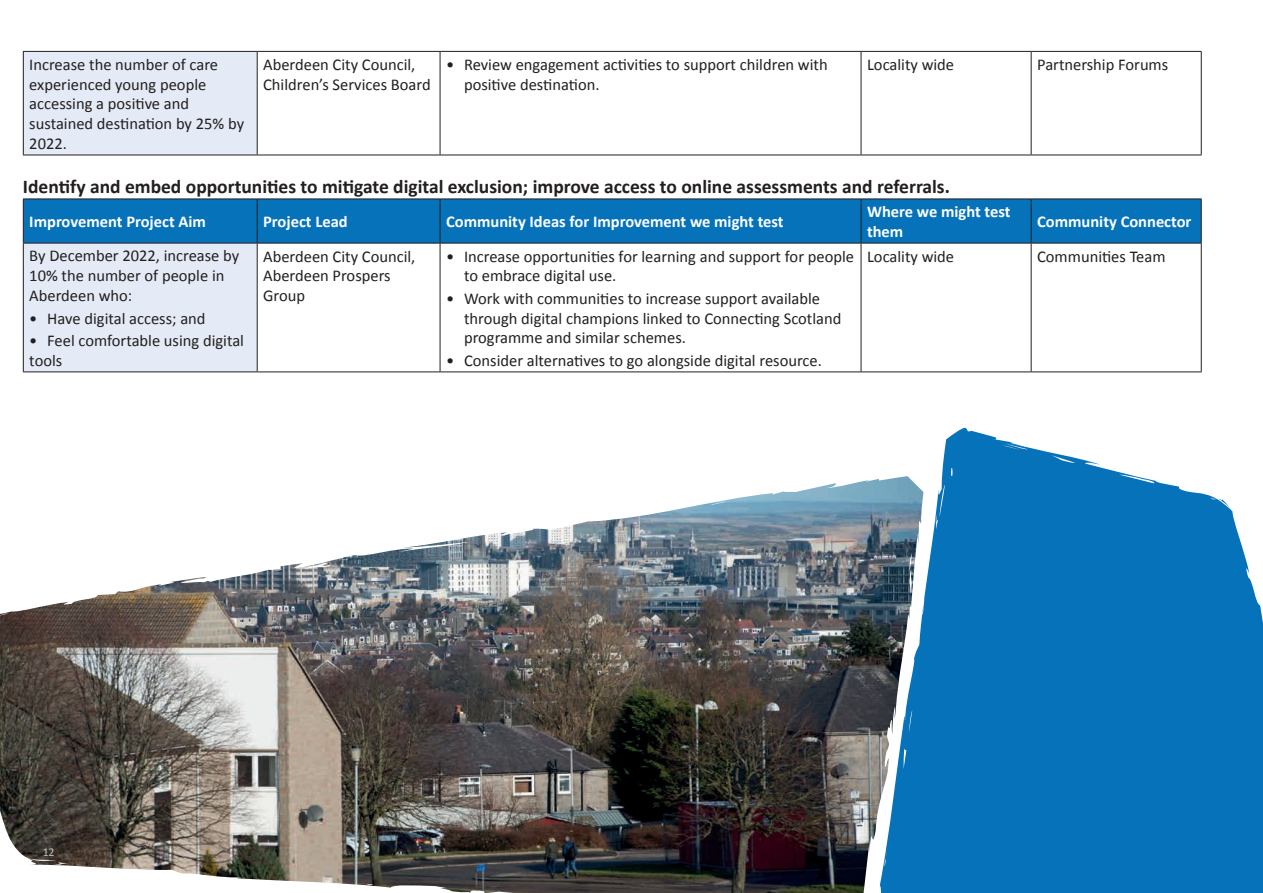
<style>
.page{position:relative;width:1263px;height:893px;background:#fff}
.page>*{position:absolute;margin:0;border:0;box-sizing:border-box;transform-origin:0 0}
.t1{font:700 19.5px "Calibri";color:#231f20}
.t2{font:16.5px/19.8px "Calibri";color:#231f20}
.t3{font:700 16.5px/19.8px "Calibri";color:#fff}
.t4{font:12px "Calibri";color:#fff}
</style>
<div class="page">
<div style="left:23px;top:51px;width:234px;height:104px;background:#e5ebf6"></div>
<hr style="left:23px;top:51px;width:234px;height:1px;background:#231f20">
<hr style="left:23px;top:52px;width:1px;height:103px;background:#231f20">
<hr style="left:257px;top:51px;width:183px;height:1px;background:#231f20">
<hr style="left:257px;top:52px;width:1px;height:103px;background:#231f20">
<hr style="left:440px;top:51px;width:421px;height:1px;background:#231f20">
<hr style="left:440px;top:52px;width:1px;height:103px;background:#231f20">
<hr style="left:861px;top:51px;width:170px;height:1px;background:#231f20">
<hr style="left:861px;top:52px;width:1px;height:103px;background:#231f20">
<hr style="left:1031px;top:51px;width:170px;height:1px;background:#231f20">
<hr style="left:1031px;top:52px;width:1px;height:103px;background:#231f20">
<hr style="left:1201px;top:52px;width:1px;height:103px;background:#231f20">
<hr style="left:23px;top:155px;width:234px;height:1px;background:#231f20">
<hr style="left:257px;top:155px;width:183px;height:1px;background:#231f20">
<hr style="left:440px;top:155px;width:421px;height:1px;background:#231f20">
<hr style="left:861px;top:155px;width:170px;height:1px;background:#231f20">
<hr style="left:1031px;top:155px;width:170px;height:1px;background:#231f20">
<div style="left:24px;top:200px;width:1177px;height:43px;background:#0572ba"></div>
<div style="left:23px;top:243px;width:234px;height:129px;background:#e5ebf6"></div>
<hr style="left:23px;top:199px;width:234px;height:1px;background:#231f20">
<hr style="left:23px;top:199px;width:1px;height:44px;background:#231f20">
<hr style="left:257px;top:199px;width:183px;height:1px;background:#231f20">
<hr style="left:257px;top:199px;width:1px;height:44px;background:#231f20">
<hr style="left:440px;top:199px;width:421px;height:1px;background:#231f20">
<hr style="left:440px;top:199px;width:1px;height:44px;background:#231f20">
<hr style="left:861px;top:199px;width:170px;height:1px;background:#231f20">
<hr style="left:861px;top:199px;width:1px;height:44px;background:#231f20">
<hr style="left:1031px;top:199px;width:170px;height:1px;background:#231f20">
<hr style="left:1031px;top:199px;width:1px;height:44px;background:#231f20">
<hr style="left:1201px;top:199px;width:1px;height:44px;background:#231f20">
<hr style="left:23px;top:243px;width:234px;height:1px;background:#231f20">
<hr style="left:23px;top:243px;width:1px;height:128px;background:#231f20">
<hr style="left:257px;top:243px;width:183px;height:1px;background:#231f20">
<hr style="left:257px;top:243px;width:1px;height:128px;background:#231f20">
<hr style="left:440px;top:243px;width:421px;height:1px;background:#231f20">
<hr style="left:440px;top:243px;width:1px;height:128px;background:#231f20">
<hr style="left:861px;top:243px;width:170px;height:1px;background:#231f20">
<hr style="left:861px;top:243px;width:1px;height:128px;background:#231f20">
<hr style="left:1031px;top:243px;width:170px;height:1px;background:#231f20">
<hr style="left:1031px;top:243px;width:1px;height:128px;background:#231f20">
<hr style="left:1201px;top:243px;width:1px;height:128px;background:#231f20">
<hr style="left:23px;top:371px;width:234px;height:1px;background:#231f20">
<hr style="left:257px;top:371px;width:183px;height:1px;background:#231f20">
<hr style="left:440px;top:371px;width:421px;height:1px;background:#231f20">
<hr style="left:861px;top:371px;width:170px;height:1px;background:#231f20">
<hr style="left:1031px;top:371px;width:170px;height:1px;background:#231f20">
<svg style="left:925px;top:427px;width:338px;height:466px;fill:#0572ba"></svg>
<img style="left:0;top:476px;width:925px;height:417px">
<p class="t2" style="left:29px;top:54px;width:216px">Increase the number of care experienced young people accessing a positive and sustained destination by 25% by<br>2022.</p>
<p class="t2" style="left:263px;top:54px;width:169px">Aberdeen City Council,<br>Children’s Services Board</p>
<p class="t2" style="left:464px;top:54px;width:365px;text-indent:-18px">• Review engagement activities to support children with positive destination.</p>
<p class="t2" style="left:867px;top:54px;width:89px">Locality wide</p>
<p class="t2" style="left:1037px;top:54px;width:133px">Partnership Forums</p>
<p class="t1" style="left:23px;top:174px;width:928px">Identify and embed opportunities to mitigate digital exclusion; improve access to online assessments and referrals.</p>
<p class="t3" style="left:29px;top:212px;width:178px">Improvement Project Aim</p>
<p class="t3" style="left:263px;top:212px;width:86px">Project Lead</p>
<p class="t3" style="left:446px;top:212px;width:339px">Community Ideas for Improvement we might test</p>
<p class="t3" style="left:867px;top:202px;width:145px">Where we might test them</p>
<p class="t3" style="left:1037px;top:212px;width:156px">Community Connector</p>
<p class="t2" style="left:29px;top:246px;width:211px">By December 2022, increase by<br>10% the number of people in<br>Aberdeen who:</p>
<p class="t2" style="left:29px;top:308px;width:178px">• Have digital access; and</p>
<p class="t2" style="left:29px;top:331px;width:216px">• Feel comfortable using digital tools</p>
<p class="t2" style="left:263px;top:246px;width:154px">Aberdeen City Council,<br>Aberdeen Prospers<br>Group</p>
<p class="t2" style="left:464px;top:246px;width:391px;text-indent:-18px">• Increase opportunities for learning and support for people to embrace digital use.</p>
<p class="t2" style="left:867px;top:246px;width:89px">Locality wide</p>
<p class="t2" style="left:1037px;top:246px;width:130px">Communities Team</p>
<p class="t2" style="left:464px;top:288px;width:379px;text-indent:-18px">• Work with communities to increase support available through digital champions linked to Connecting Scotland programme and similar schemes.</p>
<p class="t2" style="left:446px;top:351px;width:377px">• Consider alternatives to go alongside digital resource.</p>
<p class="t4" style="left:43px;top:845px;width:14px">12</p>
</div>
